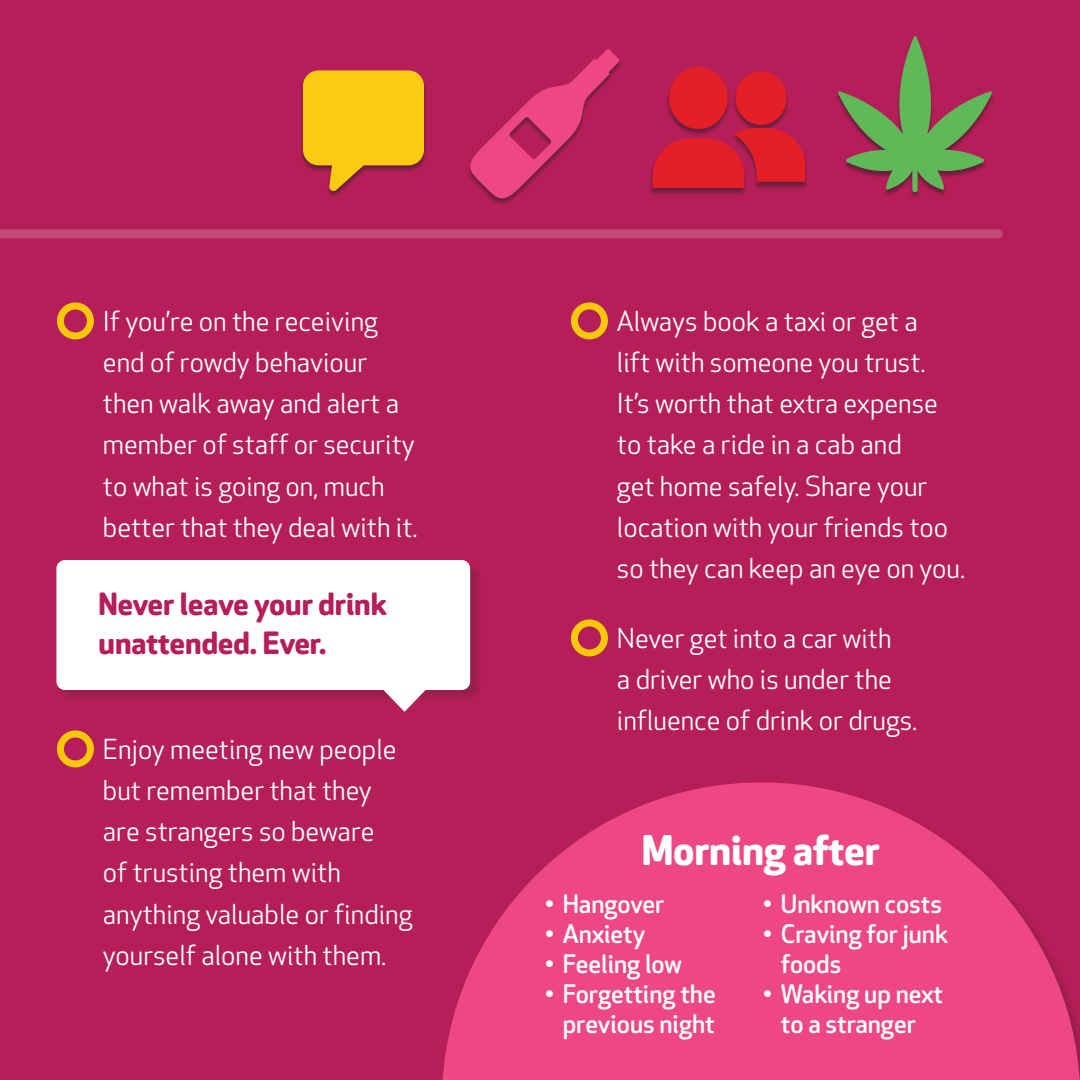
<style>
.page{position:relative;width:1080px;height:1080px;background:#b61e59}
.page>*{position:absolute;margin:0;border:0;box-sizing:border-box;transform-origin:0 0}
.t1{font:700 40px "Apex Rounded";color:#fff}
.t2{font:700 30px/39px "Apex Rounded";color:#b61e59}
.t3{font:27px/41px "Apex Rounded";color:#fff}
.t4{font:500 25px/30px "Apex Rounded";color:#fff;text-align:right}
</style>
<div class="page">
<div style="left:0;top:229px;width:998px;height:9px;background:#c44a79"></div>
<div style="left:57px;top:302px;width:37px;height:37px;border:7px solid #f9c709;border-radius:50%"></div>
<div style="left:57px;top:730px;width:37px;height:37px;border:7px solid #f9c709;border-radius:50%"></div>
<div style="left:571px;top:302px;width:37px;height:37px;border:7px solid #f9c709;border-radius:50%"></div>
<div style="left:571px;top:619px;width:37px;height:37px;border:7px solid #f9c709;border-radius:50%"></div>
<div style="left:835px;top:37px;width:160px;height:162px;background:#231f20;opacity:.5"></div>
<svg style="left:838px;top:36px;width:154px;height:156px"></svg>
<svg style="left:468px;top:49px;width:152px;height:155px"></svg>
<div style="left:649px;top:68px;width:159px;height:127px;background:#231f20;opacity:.5"></div>
<svg style="left:653px;top:67px;width:152px;height:121px"></svg>
<svg style="left:442px;top:782px;width:638px;height:298px;fill:#ed4784"></svg>
<div style="left:58px;top:562px;width:425px;height:141px;background:#231f20;opacity:.19"></div>
<div style="left:56px;top:560px;width:414px;height:130px;background:#fff;border-radius:9px"></div>
<svg style="left:364px;top:690px;width:81px;height:22px"></svg>
<div style="left:300px;top:71px;width:127px;height:127px;background:#231f20;opacity:.5"></div>
<svg style="left:303px;top:70px;width:121px;height:121px;background:#eaa81d"></svg>
<p class="t3" style="left:103px;top:302px;width:316px">If you’re on the receiving end of rowdy behaviour then walk away and alert a member of staff or security to what is going on, much better that they deal with it.</p>
<p class="t2" style="left:99px;top:585px;width:290px">Never leave your drink unattended. Ever.</p>
<p class="t3" style="left:103px;top:730px;width:311px">Enjoy meeting new people but remember that they are strangers so beware<br>of trusting them with anything valuable or finding yourself alone with them.</p>
<p class="t3" style="left:617px;top:302px;width:350px">Always book a taxi or get a<br>lift with someone you trust.<br>It’s worth that extra expense to take a ride in a cab and<br>get home safely. Share your location with your friends too so they can keep an eye on you.</p>
<p class="t3" style="left:617px;top:619px;width:302px">Never get into a car with<br>a driver who is under the influence of drink or drugs.</p>
<h1 class="t1" style="left:642px;top:827px;width:239px">Morning after</h1>
<p class="t4" style="left:545px;top:889px;width:121px">• Hangover</p>
<p class="t4" style="left:545px;top:919px;width:102px">• Anxiety</p>
<p class="t4" style="left:545px;top:949px;width:139px">• Feeling low</p>
<p class="t4" style="left:545px;top:979px;width:173px">• Forgetting the previous night</p>
<p class="t4" style="left:763px;top:889px;width:180px">• Unknown costs</p>
<p class="t4" style="left:781px;top:919px;width:169px;text-align:left;text-indent:-18px">• Craving for junk foods</p>
<p class="t4" style="left:763px;top:979px;width:182px;text-align:center">• Waking up next to a stranger</p>
</div>
